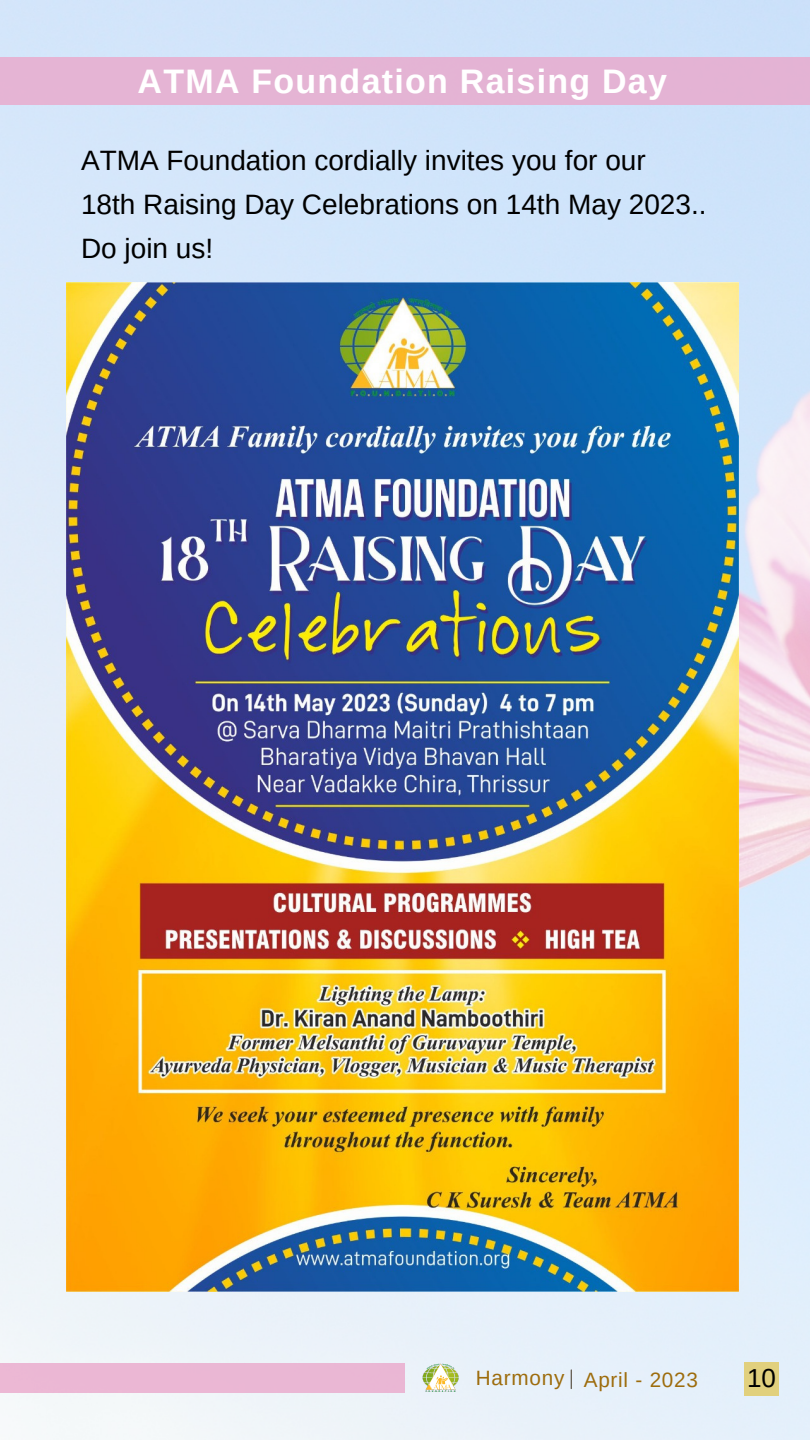
<style>
.page{position:relative;width:810px;height:1440px;background:#fff}
.page>*{position:absolute;margin:0;border:0;box-sizing:border-box;transform-origin:0 0}
.t1{font:700 34px "Arimo";letter-spacing:.04em;color:#fff}
.t2{font:28px "Arimo";color:#000}
.t3{font:26px "Arimo";color:#000}
.t4{font:20.7px "Arimo";letter-spacing:.035em;color:#9d6c0d}
</style>
<div class="page">
<img style="left:0;top:0;width:810px;height:1440px">
<div style="left:0;top:1363px;width:405px;height:30px;background:#ebb7d4"></div>
<img style="left:421px;top:1363px;width:39px;height:30px">
<svg style="left:571px;top:1370px;width:1px;height:19px"></svg>
<div style="left:744px;top:1363px;width:35px;height:33px;background:#e1d07d"></div>
<div style="left:0;top:57px;width:810px;height:48px;background:#e4b4d4"></div>
<img style="left:66px;top:283px;width:672px;height:1008px">
<p class="t1" style="left:138px;top:62px;width:531px">ATMA Foundation Raising Day</p>
<p class="t2" style="left:81px;top:144px;width:566px">ATMA Foundation cordially invites you for our</p>
<p class="t2" style="left:81px;top:189px;width:627px">18th Raising Day Celebrations on 14th May 2023..</p>
<p class="t2" style="left:81px;top:233px;width:134px">Do join us!</p>
<p class="t4" style="left:476px;top:1367px;width:90px">Harmony</p>
<p class="t4" style="left:584px;top:1368px;width:116px">April - 2023</p>
<p class="t3" style="left:747px;top:1363px;width:30px">10</p>
</div>
